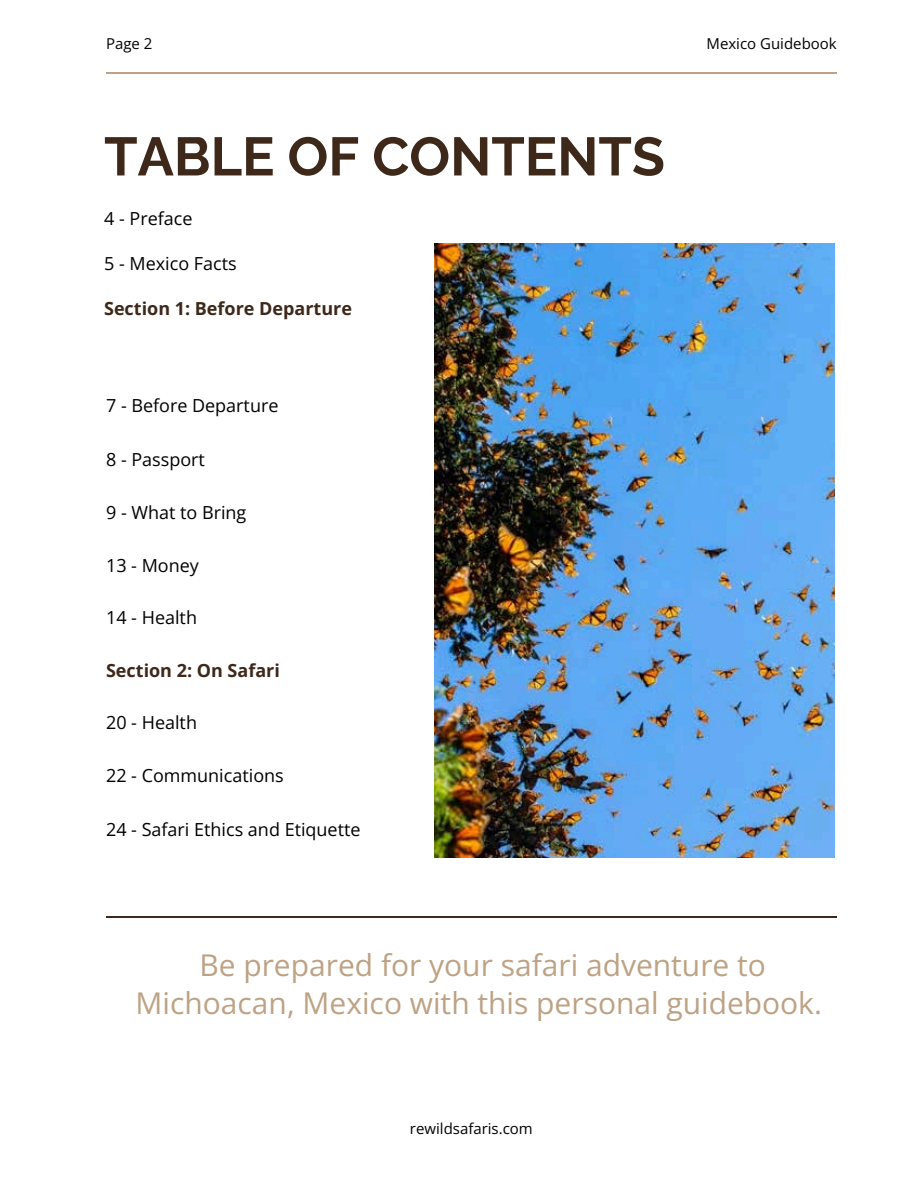
<style>
.page{position:relative;width:918px;height:1188px;background:#fff}
.page>*{position:absolute;margin:0;border:0;box-sizing:border-box;transform-origin:0 0}
.t1{font:700 54px "Raleway";color:#3e281a}
.t2{font:30px/38.2px "Open Sans";color:#bda284;text-align:center}
.t3{font:18px "Open Sans";color:#000}
.t4{font:700 18px "Open Sans";color:#3e281a}
.t5{font:15px "Open Sans";color:#000}
</style>
<div class="page">
<img style="left:434px;top:244px;width:401px;height:613px">
<hr style="left:106px;top:73px;width:731px;height:1px;background:#bda284">
<hr style="left:106px;top:917px;width:731px;height:1px;background:#3e281a">
<p class="t5" style="left:106px;top:33px;width:48px">Page 2</p>
<p class="t1" style="left:104px;top:125px;width:562px">TABLE OF CONTENTS</p>
<p class="t3" style="left:104px;top:206px;width:90px">4 - Preface</p>
<p class="t3" style="left:104px;top:251px;width:134px">5 - Mexico Facts</p>
<p class="t4" style="left:104px;top:296px;width:249px">Section 1: Before Departure</p>
<h3 class="t3" style="left:106px;top:393px;width:174px">7 - Before Departure</h3>
<h3 class="t3" style="left:106px;top:446px;width:100px">8 - Passport</h3>
<h3 class="t3" style="left:106px;top:500px;width:142px">9 - What to Bring</h3>
<h3 class="t3" style="left:106px;top:553px;width:94px">13 - Money</h3>
<h2 class="t3" style="left:106px;top:605px;width:92px">14 - Health</h2>
<h3 class="t4" style="left:106px;top:658px;width:175px">Section 2: On Safari</h3>
<h3 class="t3" style="left:106px;top:710px;width:92px">20 - Health</h3>
<h3 class="t3" style="left:106px;top:763px;width:179px">22 - Communications</h3>
<h1 class="t3" style="left:106px;top:817px;width:256px">24 - Safari Ethics and Etiquette</h1>
<h3 class="t5" style="left:707px;top:33px;width:132px">Mexico Guidebook</h3>
<h3 class="t2" style="left:136px;top:945px;width:688px">Be prepared for your safari adventure to<br>Michoacan, Mexico with this personal guidebook.</h3>
<p class="t5" style="left:410px;top:1118px;width:124px">rewildsafaris.com</p>
</div>
